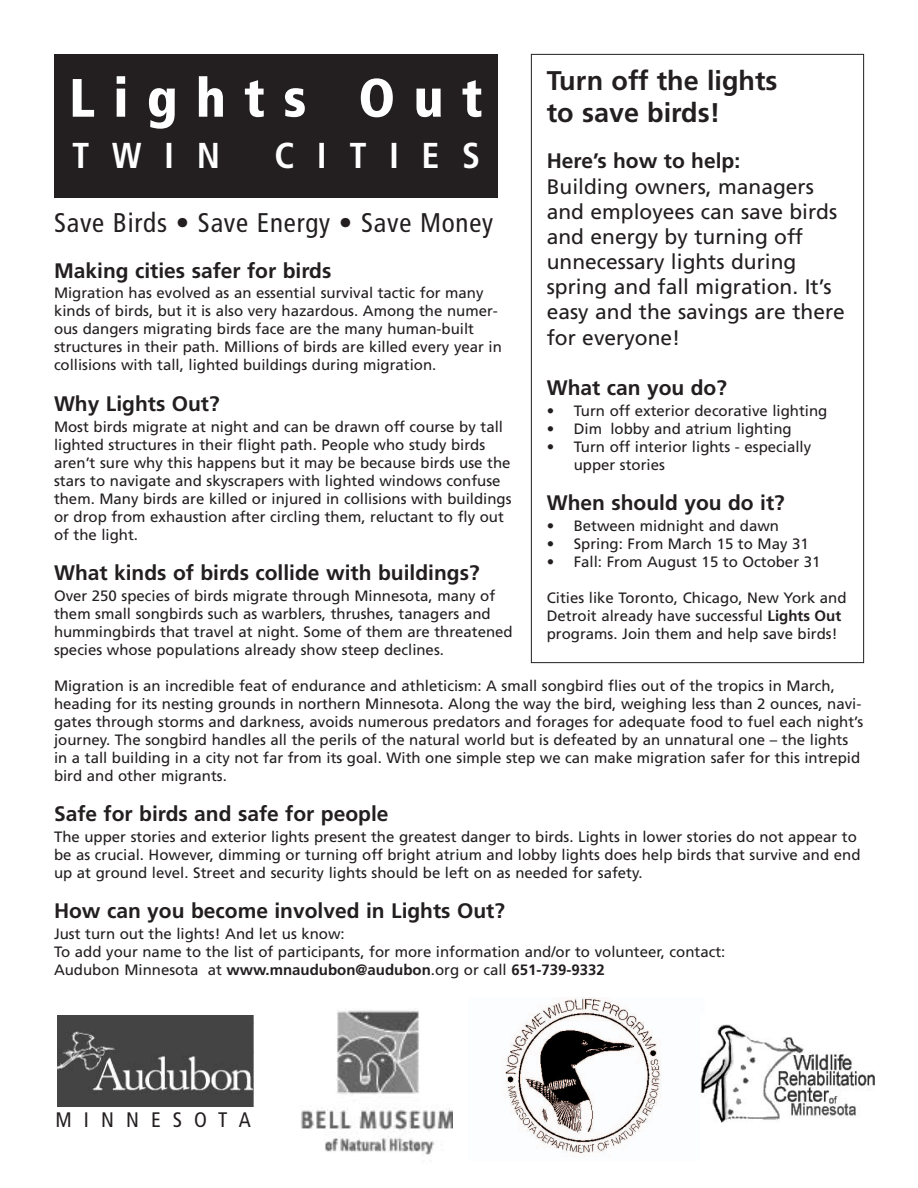
<style>
.page{position:relative;width:918px;height:1188px;background:#fff}
.page>*{position:absolute;margin:0;border:0;box-sizing:border-box;transform-origin:0 0}
.t1{font:900 condensed 54px "Frutiger";letter-spacing:.34em;color:#fff}
.t2{font:700 condensed 36px "Frutiger";letter-spacing:.625em;color:#fff}
.t3{font:condensed 27px "Frutiger";letter-spacing:.03em;color:#231f20}
.t4{font:700 27px/32.4px "Frutiger";color:#231f20}
.t5{font:700 21px "Frutiger";color:#231f20}
.t6{font:21px/25.2px "Frutiger";color:#231f20}
.t7{font:condensed 21px "Frutiger";letter-spacing:.575em;color:#231f20}
.t8{font:15px/18px "Frutiger";color:#231f20}
.s1{font-weight:700}
</style>
<div class="page">
<div style="left:54px;top:54px;width:444px;height:144px;background:#231f20"></div>
<img style="left:57px;top:1015px;width:196px;height:91px">
<img style="left:301px;top:1008px;width:152px;height:147px">
<img style="left:505px;top:998px;width:156px;height:159px">
<img style="left:700px;top:1024px;width:174px;height:98px">
<h3 class="t4" style="left:547px;top:67px;width:232px">Turn off the lights to save birds!</h3>
<h3 class="t5" style="left:547px;top:153px;width:195px">Here’s how to help:</h3>
<h3 class="t6" style="left:547px;top:175px;width:300px">Building owners, managers and employees can save birds and energy by turning off unnecessary lights during spring and fall migration. It’s easy and the savings are there for everyone!</h3>
<h3 class="t5" style="left:547px;top:379px;width:182px">What can you do?</h3>
<p class="t8" style="left:547px;top:403px;width:282px">• Turn off exterior decorative lighting</p>
<p class="t8" style="left:547px;top:421px;width:246px">• Dim lobby and atrium lighting</p>
<p class="t8" style="left:574px;top:439px;width:239px;text-indent:-27px">• Turn off interior lights - especially upper stories</p>
<h3 class="t5" style="left:547px;top:495px;width:239px">When should you do it?</h3>
<p class="t8" style="left:547px;top:518px;width:234px">• Between midnight and dawn</p>
<p class="t8" style="left:547px;top:536px;width:264px">• Spring: From March 15 to May 31</p>
<p class="t8" style="left:547px;top:554px;width:275px">• Fall: From August 15 to October 31</p>
<p class="t8" style="left:547px;top:590px;width:301px">Cities like Toronto, Chicago, New York and<br>Detroit already have successful <span class="s1">Lights Out </span>programs. Join them and help save birds!</p>
<h1 class="t1" style="left:69px;top:76px;width:415px">Lights Out</h1>
<h2 class="t2" style="left:72px;top:141px;width:150px">TWIN</h2>
<h2 class="t2" style="left:274px;top:141px;width:207px">CITIES</h2>
<h3 class="t3" style="left:54px;top:212px;width:441px">Save Birds • Save Energy • Save Money</h3>
<h3 class="t5" style="left:54px;top:262px;width:279px">Making cities safer for birds</h3>
<p class="t8" style="left:54px;top:285px;width:449px">Migration has evolved as an essential survival tactic for many kinds of birds, but it is also very hazardous. Among the numer&shy;ous dangers migrating birds face are the many human-built structures in their path. Millions of birds are killed every year in collisions with tall, lighted buildings during migration.</p>
<h3 class="t5" style="left:54px;top:395px;width:167px">Why Lights Out?</h3>
<p class="t8" style="left:54px;top:418px;width:459px">Most birds migrate at night and can be drawn off course by tall lighted structures in their flight path. People who study birds aren’t sure why this happens but it may be because birds use the stars to navigate and skyscrapers with lighted windows confuse them. Many birds are killed or injured in collisions with buildings or drop from exhaustion after circling them, reluctant to fly out of the light.</p>
<h3 class="t5" style="left:54px;top:564px;width:427px">What kinds of birds collide with buildings?</h3>
<p class="t8" style="left:54px;top:588px;width:460px">Over 250 species of birds migrate through Minnesota, many of them small songbirds such as warblers, thrushes, tanagers and hummingbirds that travel at night. Some of them are threatened species whose populations already show steep declines.</p>
<p class="t8" style="left:54px;top:678px;width:811px">Migration is an incredible feat of endurance and athleticism: A small songbird flies out of the tropics in March, heading for its nesting grounds in northern Minnesota. Along the way the bird, weighing less than 2 ounces, navi&shy;gates through storms and darkness, avoids numerous predators and forages for adequate food to fuel each night’s journey. The songbird handles all the perils of the natural world but is defeated by an unnatural one – the lights in a tall building in a city not far from its goal. With one simple step we can make migration safer for this intrepid bird and other migrants.</p>
<h3 class="t5" style="left:54px;top:805px;width:336px">Safe for birds and safe for people</h3>
<p class="t8" style="left:54px;top:829px;width:808px">The upper stories and exterior lights present the greatest danger to birds. Lights in lower stories do not appear to be as crucial. However, dimming or turning off bright atrium and lobby lights does help birds that survive and end up at ground level. Street and security lights should be left on as needed for safety.</p>
<h3 class="t5" style="left:54px;top:903px;width:452px">How can you become involved in Lights Out?</h3>
<p class="t8" style="left:54px;top:926px;width:673px">Just turn out the lights! And let us know:<br>To add your name to the list of participants, for more information and/or to volunteer, contact:<br>Audubon Minnesota at <span class="s1">www.mnaudubon@audubon</span>.org or call <span class="s1">651-739-9332</span></p>
<h3 class="t7" style="left:56px;top:1112px;width:197px">MINNESOTA</h3>
</div>
